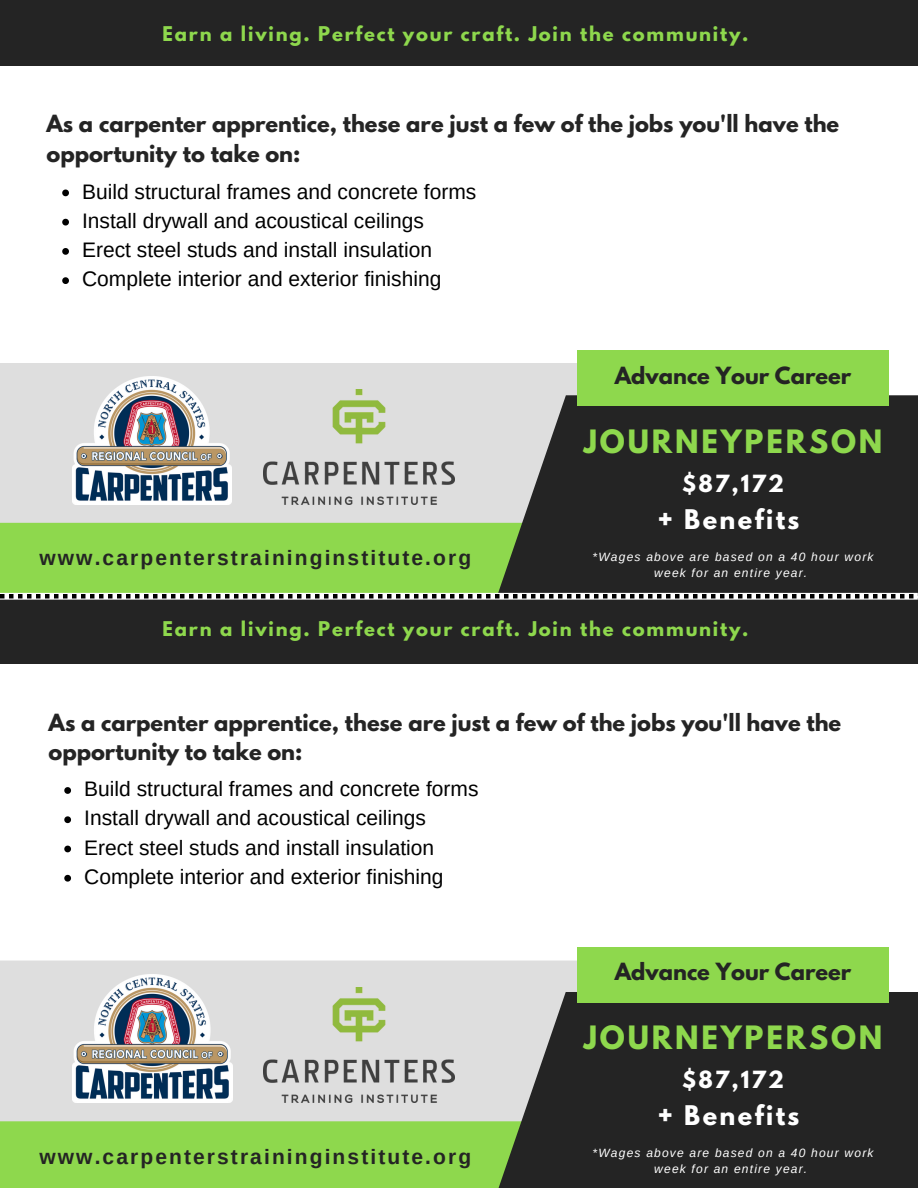
<style>
.page{position:relative;width:918px;height:1188px;background:#fff}
.page>*{position:absolute;margin:0;border:0;box-sizing:border-box;transform-origin:0 0}
.t1{font:700 28.5px "League Spartan";letter-spacing:.1em;color:#8ed84d}
.t2{font:700 24px "League Spartan";letter-spacing:.1em;color:#fff}
.t3{font:21px "Arimo";color:#000}
.t4{font:700 21px/29.2px "League Spartan";color:#242424}
.t5{font:700 21px "Arimo";letter-spacing:.1em;color:#242424}
.t6{font:700 21px "League Spartan";letter-spacing:.1em;color:#fff}
.t7{font:700 18px "League Spartan";letter-spacing:.1em;color:#8ed84d}
.t8{font:italic 12px/16px "Arimo";letter-spacing:.1em;color:#fff;text-align:center}
</style>
<div class="page">
<div style="left:0;top:363px;width:577px;height:160px;background:#dedede"></div>
<div style="left:0;top:523px;width:497px;height:70px;background:#8ed84d"></div>
<div style="left:0;top:0;width:918px;height:66px;background:#242424"></div>
<div style="left:0;top:961px;width:577px;height:160px;background:#dedede"></div>
<div style="left:0;top:1121px;width:497px;height:67px;background:#8ed84d"></div>
<div style="left:0;top:598px;width:918px;height:66px;background:#242424"></div>
<img style="left:72px;top:974px;width:160px;height:129px">
<img style="left:263px;top:988px;width:192px;height:115px">
<img style="left:72px;top:376px;width:160px;height:128px">
<img style="left:263px;top:390px;width:191px;height:114px">
<svg style="left:62px;top:190px;width:7px;height:6px"></svg>
<svg style="left:62px;top:219px;width:7px;height:7px"></svg>
<svg style="left:62px;top:248px;width:7px;height:7px"></svg>
<svg style="left:62px;top:277px;width:7px;height:7px"></svg>
<svg style="left:64px;top:787px;width:7px;height:7px"></svg>
<svg style="left:64px;top:816px;width:7px;height:7px"></svg>
<svg style="left:64px;top:846px;width:7px;height:6px"></svg>
<svg style="left:64px;top:875px;width:7px;height:7px"></svg>
<svg style="left:497px;top:395px;width:421px;height:198px;background:#333432"></svg>
<div style="left:577px;top:351px;width:312px;height:55px;background:#8ed84d"></div>
<svg style="left:497px;top:992px;width:421px;height:196px;background:#333432"></svg>
<div style="left:577px;top:947px;width:312px;height:55px;background:#8ed84d"></div>
<svg style="left:0;top:593px;width:918px;height:7px"></svg>
<svg style="left:0;top:594px;width:914px;height:4px"></svg>
<p class="t7" style="left:163px;top:25px;width:587px">Earn a living. Perfect your craft. Join the community.</p>
<p class="t4" style="left:46px;top:112px;width:794px">As a carpenter apprentice, these are just a few of the jobs you'll have the opportunity to take on:</p>
<p class="t3" style="left:82px;top:180px;width:396px">Build structural frames and concrete forms</p>
<p class="t3" style="left:82px;top:209px;width:343px">Install drywall and acoustical ceilings</p>
<p class="t3" style="left:82px;top:238px;width:351px">Erect steel studs and install insulation</p>
<p class="t3" style="left:82px;top:267px;width:361px">Complete interior and exterior finishing</p>
<p class="t5" style="left:39px;top:546px;width:433px">www.carpenterstraininginstitute.org</p>
<p class="t4" style="left:615px;top:364px;width:238px">Advance Your Career</p>
<p class="t1" style="left:584px;top:427px;width:300px">JOURNEYPERSON</p>
<p class="t6" style="left:682px;top:473px;width:103px">$87,172</p>
<p class="t2" style="left:658px;top:508px;width:143px">+ Benefits</p>
<p class="t8" style="left:593px;top:548px;width:282px">*Wages above are based on a 40 hour work week for an entire year.</p>
<p class="t7" style="left:163px;top:620px;width:587px">Earn a living. Perfect your craft. Join the community.</p>
<p class="t4" style="left:49px;top:710px;width:794px">As a carpenter apprentice, these are just a few of the jobs you'll have the opportunity to take on:</p>
<p class="t3" style="left:84px;top:777px;width:396px">Build structural frames and concrete forms</p>
<p class="t3" style="left:84px;top:806px;width:343px">Install drywall and acoustical ceilings</p>
<p class="t3" style="left:84px;top:836px;width:351px">Erect steel studs and install insulation</p>
<p class="t3" style="left:84px;top:865px;width:361px">Complete interior and exterior finishing</p>
<p class="t5" style="left:39px;top:1145px;width:433px">www.carpenterstraininginstitute.org</p>
<p class="t4" style="left:615px;top:960px;width:238px">Advance Your Career</p>
<p class="t1" style="left:584px;top:1023px;width:300px">JOURNEYPERSON</p>
<p class="t6" style="left:682px;top:1069px;width:103px">$87,172</p>
<p class="t2" style="left:658px;top:1104px;width:143px">+ Benefits</p>
<p class="t8" style="left:593px;top:1144px;width:282px">*Wages above are based on a 40 hour work week for an entire year.</p>
</div>
